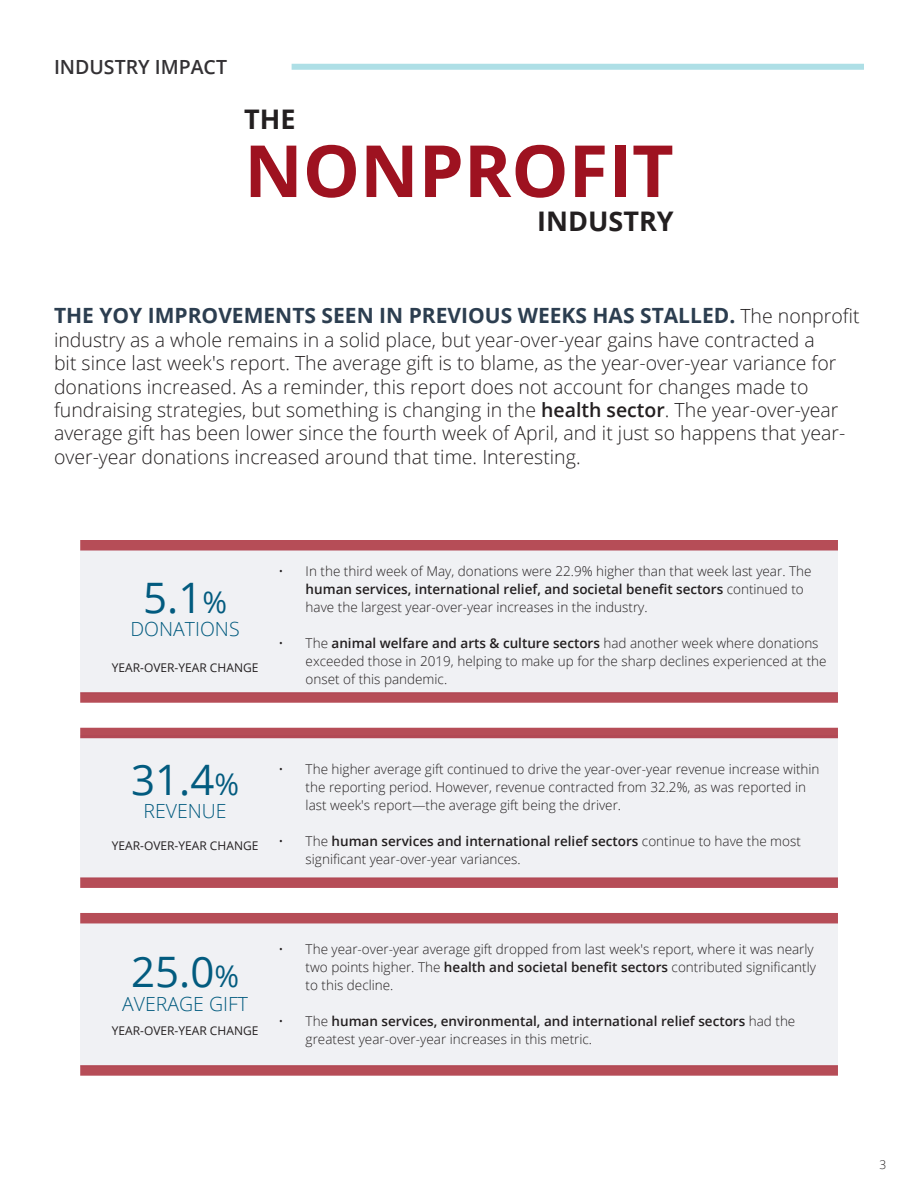
<style>
.page{position:relative;width:918px;height:1188px;background:#fff}
.page>*{position:absolute;margin:0;border:0;box-sizing:border-box;transform-origin:0 0}
.Page_Header_-_Blue{font:700 72px "Open Sans";color:#9e1220}
.t1{font:42px "Open Sans";color:#025b7f}
.Page_Header_-_Black{font:700 27px "Open Sans";color:#231f20}
.Page_Header_-_Black-2{font:700 21px "Open Sans";color:#2c3e50}
.Page_Header_-_Black-3{font:300 19.5px/23.4px "Open Sans";color:#231f20}
.t2{font:300 19.5px "Open Sans";color:#025b7f}
.Page_Section_Title{font:600 19.5px "Open Sans";color:#333134}
.t3{font:300 13.5px/18px "Open Sans";color:#231f20}
.t4{font:600 13.5px/18px "Open Sans";color:#231f20}
.t5{font:12px "Open Sans";color:#231f20}
.t6{font:300 12px "Open Sans";color:#231f20}
.s1{font-weight:300;font-size:19.5px;color:#231f20}
.s2{font-weight:600}
.s3{font-size:30px}
.s4{font-weight:300}
</style>
<div class="page">
<div style="left:292px;top:64px;width:572px;height:6px;background:#aedfe6"></div>
<div style="left:80px;top:923px;width:758px;height:144px;background:#f0f1f4"></div>
<div style="left:80px;top:550px;width:758px;height:144px;background:#f0f1f4"></div>
<div style="left:80px;top:736px;width:758px;height:143px;background:#f0f1f4"></div>
<div style="left:80px;top:692px;width:758px;height:11px;background:#b64d57"></div>
<div style="left:80px;top:540px;width:758px;height:10px;background:#b64d57"></div>
<div style="left:80px;top:1065px;width:758px;height:11px;background:#b64d57"></div>
<div style="left:80px;top:913px;width:758px;height:10px;background:#b64d57"></div>
<div style="left:80px;top:877px;width:758px;height:11px;background:#b64d57"></div>
<div style="left:80px;top:728px;width:758px;height:10px;background:#b64d57"></div>
<p class="Page_Section_Title" style="left:54px;top:54px;width:175px">INDUSTRY IMPACT</p>
<p class="Page_Header_-_Black" style="left:244px;top:100px;width:53px">THE</p>
<p class="Page_Header_-_Blue" style="left:244px;top:120px;width:431px">NONPROFIT</p>
<p class="Page_Header_-_Black" style="left:537px;top:202px;width:138px">INDUSTRY</p>
<p class="Page_Header_-_Black-2" style="left:54px;top:301px;width:807px">THE YOY IMPROVEMENTS SEEN IN PREVIOUS WEEKS HAS STALLED. <span class="s1">The nonprofit</span></p>
<p class="Page_Header_-_Black-3" style="left:54px;top:327px;width:793px">industry as a whole remains in a solid place, but year-over-year gains have contracted a<br>bit since last week's report. The average gift is to blame, as the year-over-year variance for donations increased. As a reminder, this report does not account for changes made to fundraising strategies, but something is changing in the <span class="s2">health sector</span>. The year-over-year average gift has been lower since the fourth week of April, and it just so happens that year&shy;over-year donations increased around that time. Interesting.</p>
<p class="t1" style="left:143px;top:568px;width:85px">5.1<span class="s3">%</span></p>
<p class="t2" style="left:131px;top:615px;width:111px">DONATIONS</p>
<p class="t5" style="left:112px;top:660px;width:148px">YEAR-OVER-YEAR CHANGE</p>
<p class="t3" style="left:306px;top:562px;width:507px;text-indent:-27px">• In the third week of May, donations were 22.9% higher than that week last year. The <span class="s2">human services, international relief, and societal benefit sectors</span> continued to have the largest year-over-year increases in the industry.</p>
<p class="t3" style="left:306px;top:634px;width:522px;text-indent:-27px">• The <span class="s2">animal welfare and arts &amp; culture sectors</span> had another week where donations exceeded those in 2019, helping to make up for the sharp declines experienced at the onset of this pandemic.</p>
<p class="t1" style="left:131px;top:751px;width:109px">31.4<span class="s3">%</span></p>
<p class="t2" style="left:144px;top:798px;width:85px">REVENUE</p>
<p class="t5" style="left:112px;top:837px;width:148px">YEAR-OVER-YEAR CHANGE</p>
<p class="t3" style="left:306px;top:760px;width:515px;text-indent:-27px">• The higher average gift continued to drive the year-over-year revenue increase within the reporting period. However, revenue contracted from 32.2%, as was reported in last week's report—the average gift being the driver.</p>
<p class="t3" style="left:306px;top:832px;width:497px;text-indent:-27px">• The <span class="s2">human services and international relief sectors</span> continue to have the most significant year-over-year variances.</p>
<p class="t1" style="left:131px;top:943px;width:109px">25.0<span class="s3">%</span></p>
<p class="t2" style="left:122px;top:990px;width:127px">AVERAGE GIFT</p>
<p class="t5" style="left:112px;top:1022px;width:148px">YEAR-OVER-YEAR CHANGE</p>
<p class="t3" style="left:306px;top:940px;width:512px;text-indent:-27px">• The year-over-year average gift dropped from last week's report, where it was nearly two points higher. The <span class="s2">health and societal benefit sectors</span> contributed significantly to this decline.</p>
<p class="t4" style="left:306px;top:1012px;width:491px;text-indent:-27px"><span class="s4">• The</span> human services, environmental, and international relief sectors <span class="s4">had the greatest year-over-year increases in this metric.</span></p>
<p class="t6" style="left:879px;top:1157px;width:8px">3</p>
</div>
